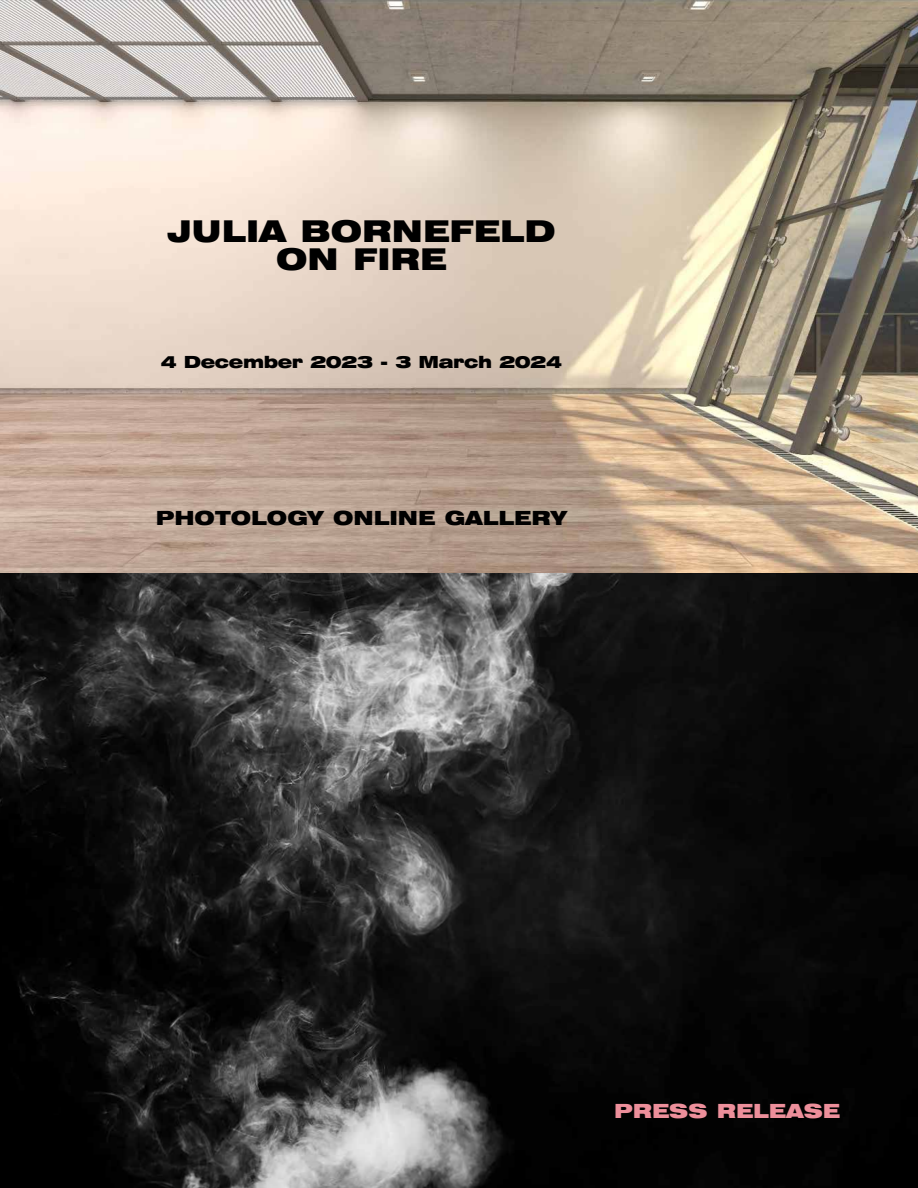
<style>
.page{position:relative;width:918px;height:1188px;background:#fff}
.page>*{position:absolute;margin:0;border:0;box-sizing:border-box;transform-origin:0 0}
.t1{font:900 expanded 30px/28.5px "Swiss 721 BT";color:#000;text-align:center}
.t2{font:900 expanded 19.5px "Swiss 721 BT";color:#000}
.t3{font:900 expanded 19.5px "Swiss 721 BT";color:#ed8f9b}
.t4{font:900 expanded 16.65px "Swiss 721 BT";letter-spacing:-.025em;color:#000}
</style>
<div class="page">
<img style="left:0;top:573px;width:918px;height:615px">
<img style="left:0;top:0;width:567px;height:573px">
<img style="left:567px;top:0;width:351px;height:573px">
<h1 class="t1" style="left:167px;top:217px;width:390px">JULIA BORNEFELD<br>ON FIRE</h1>
<p class="t4" style="left:161px;top:352px;width:403px">4 December 2023 - 3 March 2024</p>
<p class="t2" style="left:156px;top:507px;width:413px">PHOTOLOGY ONLINE GALLERY</p>
<p class="t3" style="left:614px;top:1100px;width:227px">PRESS RELEASE</p>
</div>
